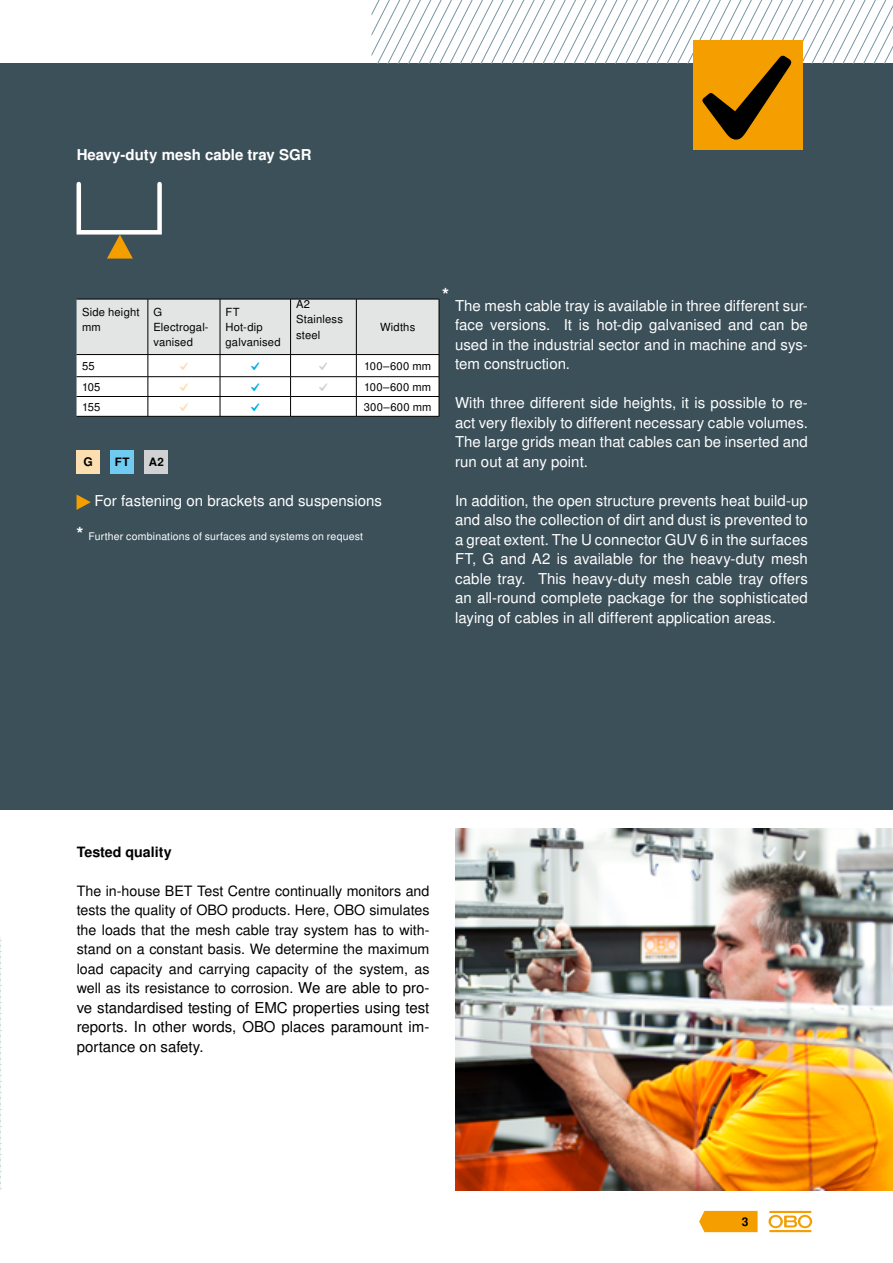
<style>
.page{position:relative;width:893px;height:1263px;background:#fff}
.page>*{position:absolute;margin:0;border:0;box-sizing:border-box;transform-origin:0 0}
.t1{font:700 18px "Nimbus San LOT";color:#fff}
.t2{font:15px/19.5px "Nimbus San LOT";letter-spacing:.005em;color:#fff;text-align:justify}
.t3{font:15px/19.5px "Nimbus San LOT";color:#000;text-align:justify}
.t4{font:700 15px "Nimbus San LOT";color:#fff}
.t5{font:14.25px/19.5px "Nimbus San LOT";color:#000;text-align:justify}
.t6{font:700 14.25px "Nimbus San LOT";color:#000}
.t7{font:700 12px "Nimbus San LOT";color:#000}
.t8{font:700 11.55px "Nimbus San LOT";color:#000}
.t9{font:11.25px/15.5px "Nimbus San LOT";letter-spacing:.015em;color:#000}
.t10{font:10.5px "Nimbus San LOT";letter-spacing:.015em;color:#fff}
.s1{font-weight:700;font-size:18px}
.s2{font-size:15px}
</style>
<div class="page">
<div style="left:0;top:64px;width:893px;height:746px;background:#3c505a"></div>
<hr style="left:77px;top:416px;width:71px;height:1px;background:#000">
<hr style="left:148px;top:416px;width:72px;height:1px;background:#000">
<hr style="left:220px;top:416px;width:71px;height:1px;background:#000">
<hr style="left:291px;top:416px;width:65px;height:1px;background:#000">
<hr style="left:356px;top:416px;width:83px;height:1px;background:#000">
<div style="left:77px;top:450px;width:23px;height:24px;background:#fddeb1"></div>
<div style="left:111px;top:450px;width:23px;height:24px;background:#71caef"></div>
<div style="left:145px;top:450px;width:23px;height:24px;background:#d0d1d2"></div>
<div style="left:77px;top:182px;width:85px;height:53px;border:4px solid #fff"></div>
<svg style="left:0;top:1166px;width:1px;height:24px"></svg>
<svg style="left:0;top:937px;width:1px;height:37px"></svg>
<img style="left:455px;top:828px;width:438px;height:363px">
<svg style="left:699px;top:1211px;width:59px;height:21px"></svg>
<hr style="left:769px;top:1230px;width:42px;height:2px;background:#f49e00">
<svg style="left:768px;top:1215px;width:44px;height:13px"></svg>
<hr style="left:769px;top:1211px;width:42px;height:2px;background:#f49e00">
<div style="left:694px;top:40px;width:109px;height:109px;background:#f49e00"></div>
<svg style="left:372px;top:0;width:521px;height:140px"></svg>
<svg style="left:107px;top:235px;width:26px;height:24px"></svg>
<svg style="left:77px;top:494px;width:14px;height:16px"></svg>
<svg style="left:77px;top:299px;width:363px;height:117px;background:#e6e6e6"></svg>
<p class="t4" style="left:77px;top:146px;width:236px">Heavy-duty mesh cable tray SGR</p>
<p class="t9" style="left:82px;top:304px;width:59px">Side height mm</p>
<p class="t9" style="left:153px;top:304px;width:57px">G<br>Electrogal&shy;vanised</p>
<p class="t9" style="left:226px;top:304px;width:56px">FT<br>Hot-dip galvanised</p>
<p class="t9" style="left:296px;top:297px;width:48px">A2<br>Stainless steel</p>
<p class="t9" style="left:380px;top:320px;width:37px">Widths</p>
<p class="t9" style="left:82px;top:358px;width:14px">55</p>
<p class="t9" style="left:364px;top:358px;width:68px">100–600 mm</p>
<p class="t9" style="left:82px;top:379px;width:20px">105</p>
<p class="t9" style="left:364px;top:379px;width:68px">100–600 mm</p>
<p class="t9" style="left:82px;top:399px;width:20px">155</p>
<p class="t9" style="left:364px;top:399px;width:69px">300–600 mm</p>
<p class="t7" style="left:84px;top:455px;width:11px">G</p>
<p class="t8" style="left:115px;top:455px;width:16px">FT</p>
<p class="t8" style="left:149px;top:455px;width:17px">A2</p>
<p class="t2" style="left:95px;top:491px;width:289px">For fastening on brackets and suspensions</p>
<p class="t10" style="left:77px;top:530px;width:288px"><span class="s1">*</span> Further combinations of surfaces and systems on request</p>
<p class="t1" style="left:442px;top:284px;width:9px">*</p>
<p class="t2" style="left:455px;top:296px;width:354px">The mesh cable tray is available in three different sur&shy;face versions. It is hot-dip galvanised and can be used in the industrial sector and in machine and sys&shy;tem construction.</p>
<p class="t2" style="left:455px;top:393px;width:354px">With three different side heights, it is possible to re&shy;act very flexibly to different necessary cable volumes.<br>The large grids mean that cables can be inserted and run out at any point.</p>
<p class="t2" style="left:455px;top:491px;width:354px">In addition, the open structure prevents heat build-up and also the collection of dirt and dust is prevented to a great extent. The U connector GUV 6 in the surfaces FT, G and A2 is available for the heavy-duty mesh cable tray. This heavy-duty mesh cable tray offers an all-round complete package for the sophisticated laying of cables in all different application areas.</p>
<p class="t6" style="left:77px;top:843px;width:96px">Tested quality</p>
<p class="t5" style="left:77px;top:881px;width:354px">The in-house BET Test Centre continually monitors and tests the quality of OBO products. Here, OBO simulates the loads that the mesh cable tray system has to with&shy;stand on a constant basis. We determine the maximum load capacity and carrying capacity of the system, as well as its resistance to corrosion. <span class="s2">We are able to pro-</span></p>
<p class="t3" style="left:77px;top:998px;width:354px">ve standardised testing of EMC properties using test reports. In other words, OBO places paramount im&shy;portance on safety.</p>
<p class="t7" style="left:742px;top:1214px;width:8px">3</p>
</div>
